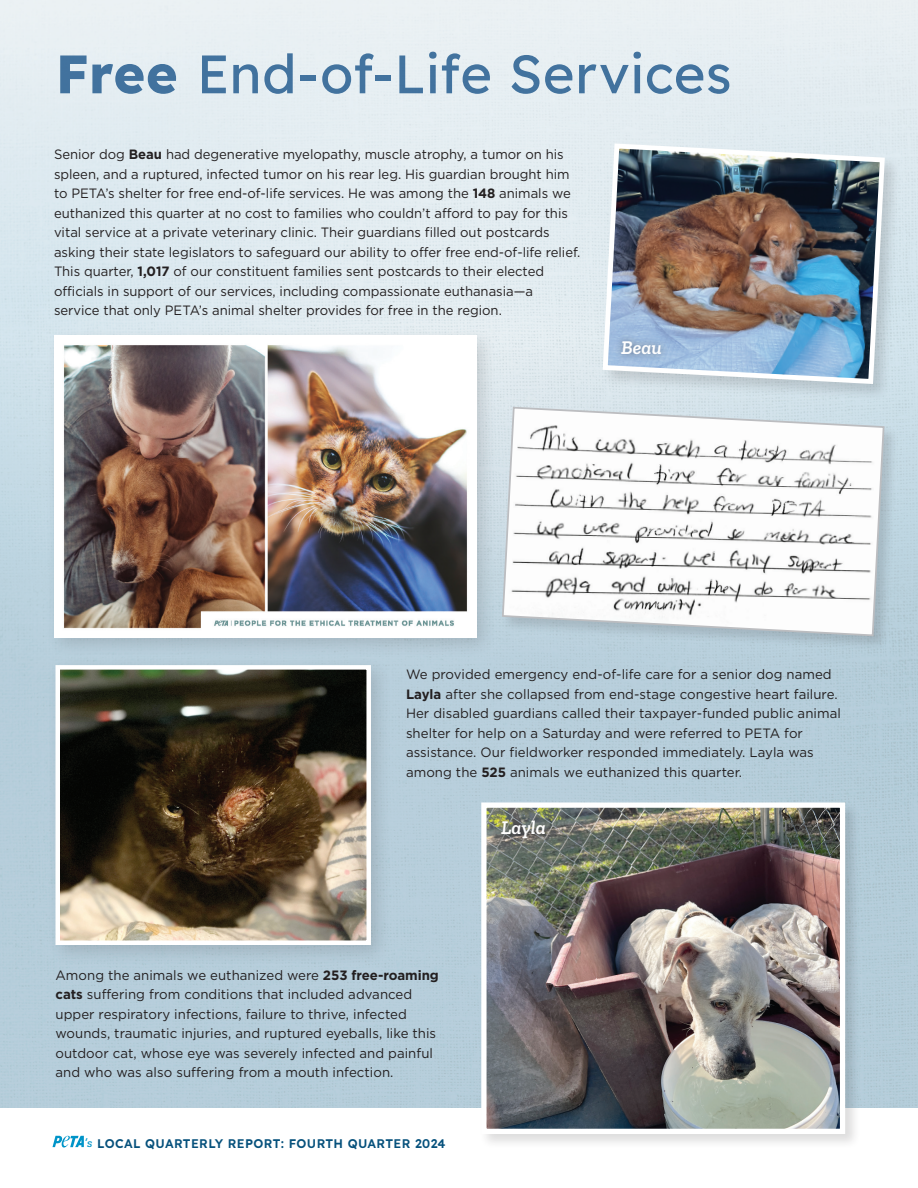
<style>
.page{position:relative;width:918px;height:1188px;background:#fff}
.page>*{position:absolute;margin:0;border:0;box-sizing:border-box;transform-origin:0 0}
.t1{font:500 54px "Lexend";letter-spacing:.005em;color:#4a7ba7}
.t2{font:italic 600 19.5px "Zilla Slab";letter-spacing:.005em;color:#fff}
.t3{font:13.5px/19.5px "Gotham";color:#231f20}
.t4{font:600 12.45px "Lexend";letter-spacing:.03em;color:#06517c}
.s1{font-weight:700}
.s2{font-family:"Zilla Slab";font-weight:500;font-style:italic;font-size:12.6px;color:#0094c8}
</style>
<div class="page">
<div style="left:45px;top:327px;width:453px;height:332px;background:#231f20;opacity:.15"></div>
<img style="left:54px;top:336px;width:422px;height:301px">
<div style="left:601px;top:142px;width:301px;height:259px;background:#231f20;opacity:.15"></div>
<img style="left:600px;top:141px;width:287px;height:246px">
<div style="left:501px;top:406px;width:399px;height:246px;background:#231f20;opacity:.15"></div>
<svg style="left:501px;top:406px;width:384px;height:231px"></svg>
<div style="left:480px;top:801px;width:381px;height:349px;background:#231f20;opacity:.15"></div>
<img style="left:487px;top:809px;width:352px;height:319px">
<div style="left:481px;top:803px;width:364px;height:331px;border:5px solid #fff"></div>
<div style="left:46px;top:656px;width:346px;height:310px;background:#231f20;opacity:.15"></div>
<img style="left:61px;top:670px;width:305px;height:270px">
<div style="left:56px;top:665px;width:315px;height:280px;border:4px solid #fff"></div>
<div style="left:494px;top:813px;width:59px;height:33px;background:#231f20;opacity:.45"></div>
<div style="left:614px;top:334px;width:55px;height:29px;background:#231f20;opacity:.45"></div>
<svg style="left:52px;top:1136px;width:32px;height:12px"></svg>
<h1 class="t1" style="left:56px;top:35px;width:678px"><span class="s1">Free</span> End-of-Life Services</h1>
<p class="t3" style="left:54px;top:145px;width:528px">Senior dog <span class="s1">Beau</span> had degenerative myelopathy, muscle atrophy, a tumor on his spleen, and a ruptured, infected tumor on his rear leg. His guardian brought him to PETA’s shelter for free end-of-life services. He was among the <span class="s1">148</span> animals we euthanized this quarter at no cost to families who couldn’t afford to pay for this vital service at a private veterinary clinic. Their guardians filled out postcards asking their state legislators to safeguard our ability to offer free end-of-life relief.<br>This quarter, <span class="s1">1,017</span> of our constituent families sent postcards to their elected officials in support of our services, including compassionate euthanasia—a service that only PETA’s animal shelter provides for free in the region.</p>
<p class="t2" style="left:621px;top:337px;width:42px">Beau</p>
<p class="t3" style="left:406px;top:665px;width:436px">We provided emergency end-of-life care for a senior dog named <span class="s1">Layla</span> after she collapsed from end-stage congestive heart failure.<br>Her disabled guardians called their taxpayer-funded public animal shelter for help on a Saturday and were referred to PETA for assistance. Our fieldworker responded immediately. Layla was among the <span class="s1">525</span> animals we euthanized this quarter.</p>
<p class="t3" style="left:56px;top:965px;width:385px">Among the animals we euthanized were <span class="s1">253 free-roaming cats</span> suffering from conditions that included advanced upper respiratory infections, failure to thrive, infected wounds, traumatic injuries, and ruptured eyeballs, like this outdoor cat, whose eye was severely infected and painful and who was also suffering from a mouth infection.</p>
<p class="t4" style="left:85px;top:1134px;width:362px"><span class="s2">’s</span> LOCAL QUARTERLY REPORT: FOURTH QUARTER 2024</p>
<p class="t2" style="left:501px;top:817px;width:46px">Layla</p>
</div>
